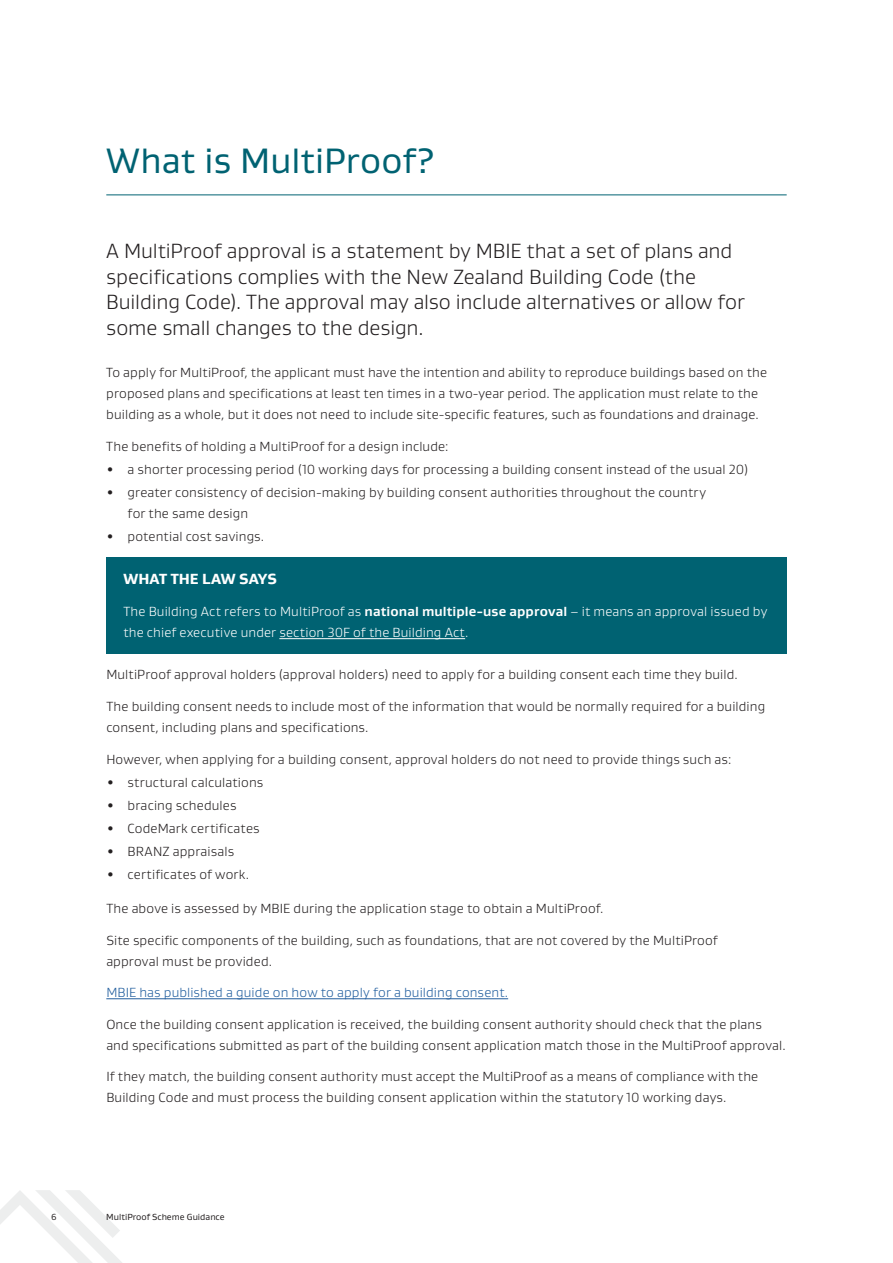
<style>
.page{position:relative;width:893px;height:1263px;background:#fff}
.page>*{position:absolute;margin:0;border:0;box-sizing:border-box;transform-origin:0 0}
._1_Section_Header{font:36px "Gustan";color:#006272}
._4_Intro{font:300 21px/25.5px "Gustan";letter-spacing:-.005em;color:#231f20}
._3_Subheader{font:800 15px "Gustan";letter-spacing:.005em;color:#fff}
._5_Body{font:300 13.5px/21px "Gustan";letter-spacing:.01em;color:#231f20}
._6_Body_Bullets{font:300 13.5px/21px "Gustan";letter-spacing:.01em;color:#231f20}
._5_Body-2{font:300 13.5px/21px "Gustan";letter-spacing:.01em;color:#fff}
._5_body_before_bullets{font:300 13.5px "Gustan";letter-spacing:.01em;color:#231f20}
._5_Body-3{font:300 13.5px "Gustan";letter-spacing:.01em;color:#215e9e}
._6_Body_Bullets_Last{font:300 13.5px "Gustan";letter-spacing:.01em;color:#231f20}
.t1{font:9px "Gustan";color:#231f20}
.s1{font-weight:700}
</style>
<div class="page">
<svg style="left:0;top:1190px;width:122px;height:73px"></svg>
<hr style="left:106px;top:194px;width:681px;height:1px;background:#006272">
<div style="left:106px;top:557px;width:681px;height:97px;background:#006272"></div>
<hr style="left:279px;top:638px;width:186px;height:1px;background:#fff">
<hr style="left:106px;top:998px;width:402px;height:1px;background:#215e9e">
<h1 class="_1_Section_Header" style="left:106px;top:138px;width:330px">What is MultiProof?</h1>
<p class="_4_Intro" style="left:106px;top:238px;width:640px">A MultiProof approval is a statement by MBIE that a set of plans and specifications complies with the New Zealand Building Code (the Building Code). The approval may also include alternatives or allow for some small changes to the design.</p>
<p class="_5_Body" style="left:106px;top:362px;width:662px">To apply for MultiProof, the applicant must have the intention and ability to reproduce buildings based on the proposed plans and specifications at least ten times in a two-year period. The application must relate to the building as a whole, but it does not need to include site-specific features, such as foundations and drainage.</p>
<p class="_5_body_before_bullets" style="left:106px;top:438px;width:344px">The benefits of holding a MultiProof for a design include:</p>
<p class="_6_Body_Bullets" style="left:106px;top:458px;width:643px"><span class="s1">•</span> a shorter processing period (10 working days for processing a building consent instead of the usual 20)</p>
<p class="_6_Body_Bullets" style="left:128px;top:481px;width:580px;text-indent:-21px"><span class="s1">•</span> greater consistency of decision-making by building consent authorities throughout the country for the same design</p>
<p class="_6_Body_Bullets" style="left:106px;top:526px;width:159px"><span class="s1">•</span> potential cost savings.</p>
<h3 class="_3_Subheader" style="left:123px;top:569px;width:155px">WHAT THE LAW SAYS</h3>
<p class="_5_Body-2" style="left:123px;top:601px;width:645px">The Building Act refers to MultiProof as <span class="s1">national multiple-use approval</span> – it means an approval issued by the chief executive under section 30F of the Building Act.</p>
<p class="_5_Body" style="left:106px;top:664px;width:633px">MultiProof approval holders (approval holders) need to apply for a building consent each time they build.</p>
<p class="_5_Body" style="left:106px;top:695px;width:660px">The building consent needs to include most of the information that would be normally required for a building consent, including plans and specifications.</p>
<p class="_5_body_before_bullets" style="left:106px;top:750px;width:627px">However, when applying for a building consent, approval holders do not need to provide things such as:</p>
<p class="_6_Body_Bullets" style="left:106px;top:771px;width:158px"><span class="s1">•</span> structural calculations</p>
<p class="_6_Body_Bullets" style="left:106px;top:794px;width:132px"><span class="s1">•</span> bracing schedules</p>
<p class="_6_Body_Bullets" style="left:106px;top:817px;width:155px"><span class="s1">•</span> CodeMark certificates</p>
<p class="_6_Body_Bullets" style="left:106px;top:840px;width:129px"><span class="s1">•</span> BRANZ appraisals</p>
<p class="_6_Body_Bullets_Last" style="left:106px;top:866px;width:144px"><span class="s1">•</span> certificates of work.</p>
<p class="_5_Body" style="left:106px;top:897px;width:499px">The above is assessed by MBIE during the application stage to obtain a MultiProof.</p>
<p class="_5_Body" style="left:106px;top:929px;width:613px">Site specific components of the building, such as foundations, that are not covered by the MultiProof approval must be provided.</p>
<p class="_5_Body-3" style="left:106px;top:984px;width:403px">MBIE has published a guide on how to apply for a building consent.</p>
<p class="_5_Body" style="left:106px;top:1013px;width:681px">Once the building consent application is received, the building consent authority should check that the plans and specifications submitted as part of the building consent application match those in the MultiProof approval.</p>
<p class="_5_Body" style="left:106px;top:1066px;width:653px">If they match, the building consent authority must accept the MultiProof as a means of compliance with the<br>Building Code and must process the building consent application within the statutory 10 working days.</p>
<p class="t1" style="left:51px;top:1210px;width:7px">6</p>
<p class="t1" style="left:106px;top:1210px;width:120px">MultiProof Scheme Guidance</p>
</div>
